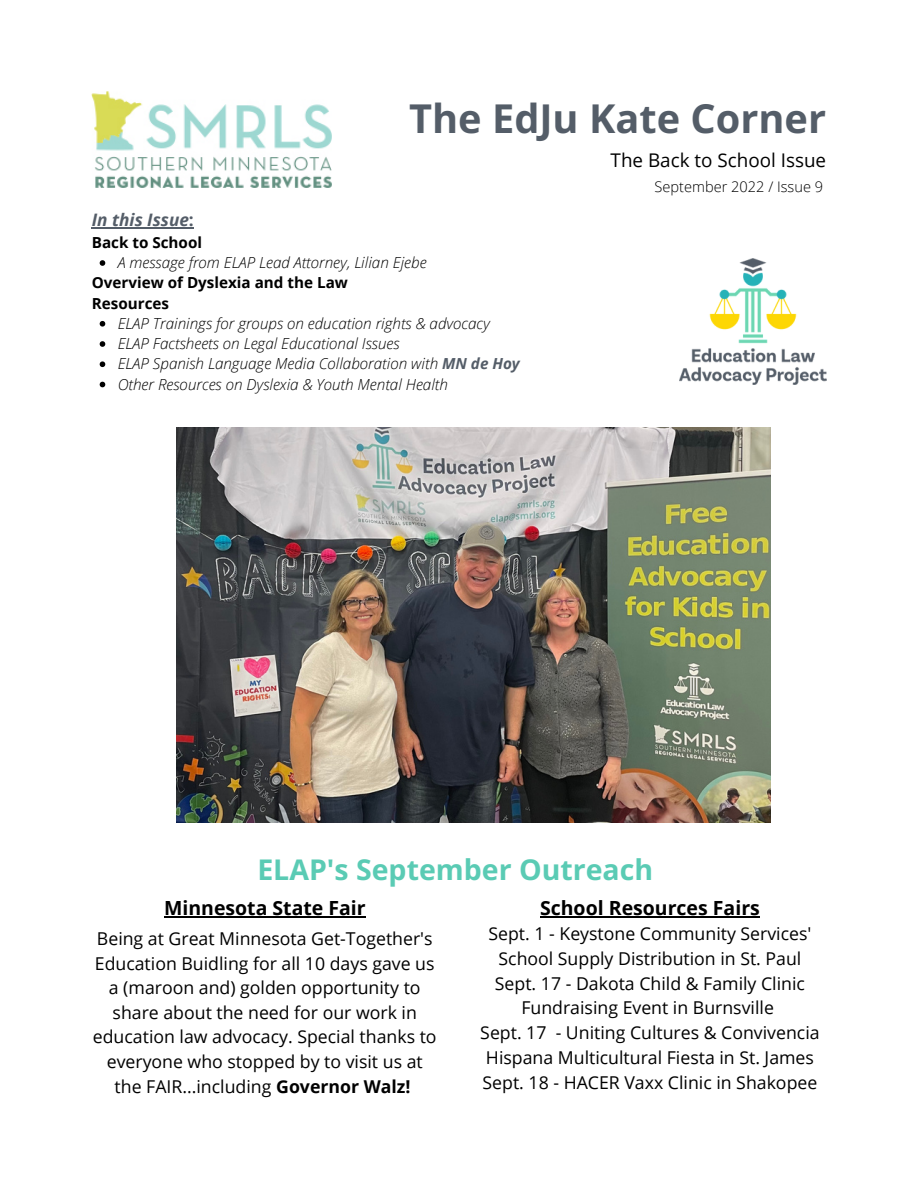
<style>
.page{position:relative;width:918px;height:1188px;background:#fff}
.page>*{position:absolute;margin:0;border:0;box-sizing:border-box;transform-origin:0 0}
.t1{font:700 39.75px "Open Sans";color:#545d68}
.t2{font:700 28.5px "Open Sans";color:#5acbb4}
.t3{font:700 19.5px "Open Sans";color:#000}
.t4{font:18.9px "Open Sans";color:#000}
.t5{font:17.7px/24.8px "Open Sans";color:#000;text-align:center}
.t6{font:italic 700 17.25px "Open Sans";color:#545d68}
.t7{font:italic 300 15.3px/20.2px "Open Sans";color:#000}
.t8{font:700 15.3px/20.2px "Open Sans";color:#000}
.t9{font:300 14.55px "Open Sans";color:#000}
.s1{font-style:normal}
.s2{font-weight:700;color:#545d68}
.s3{font-weight:700}
</style>
<div class="page">
<img style="left:92px;top:92px;width:239px;height:95px">
<img style="left:679px;top:258px;width:148px;height:126px">
<img style="left:177px;top:427px;width:594px;height:395px">
<hr style="left:540px;top:916px;width:220px;height:2px;background:#000">
<svg style="left:100px;top:260px;width:5px;height:6px"></svg>
<svg style="left:100px;top:321px;width:5px;height:6px"></svg>
<svg style="left:100px;top:341px;width:5px;height:6px"></svg>
<svg style="left:100px;top:361px;width:5px;height:6px"></svg>
<svg style="left:100px;top:382px;width:5px;height:5px"></svg>
<hr style="left:92px;top:228px;width:97px;height:1px;background:#545d68">
<hr style="left:164px;top:916px;width:202px;height:2px;background:#000">
<h1 class="t1" style="left:409px;top:90px;width:419px">The EdJu Kate Corner</h1>
<p class="t4" style="left:611px;top:146px;width:217px">The Back to School Issue</p>
<p class="t6" style="left:92px;top:208px;width:104px">In this Issue<span class="s1">:</span></p>
<p class="t8" style="left:92px;top:232px;width:112px">Back to School</p>
<p class="t8" style="left:92px;top:272px;width:258px">Overview of Dyslexia and the Law<br>Resources</p>
<p class="t7" style="left:118px;top:252px;width:310px">A message from ELAP Lead Attorney, Lilian Ejebe</p>
<p class="t7" style="left:118px;top:313px;width:404px">ELAP Trainings for groups on education rights &amp; advocacy ELAP Factsheets on Legal Educational Issues<br>ELAP Spanish Language Media Collaboration with <span class="s2">MN de Hoy </span>Other Resources on Dyslexia &amp; Youth Mental Health</p>
<p class="t9" style="left:655px;top:177px;width:170px">September 2022 / Issue 9</p>
<h2 class="t2" style="left:257px;top:849px;width:397px">ELAP's September Outreach</h2>
<p class="t3" style="left:164px;top:894px;width:203px">Minnesota State Fair</p>
<p class="t5" style="left:93px;top:926px;width:345px">Being at Great Minnesota Get-Together's Education Buidling for all 10 days gave us a (maroon and) golden opportunity to share about the need for our work in education law advocacy. Special thanks to everyone who stopped by to visit us at the FAIR...including <span class="s3">Governor Walz!</span></p>
<p class="t3" style="left:540px;top:894px;width:221px">School Resources Fairs</p>
<p class="t5" style="left:480px;top:921px;width:341px">Sept. 1 - Keystone Community Services' School Supply Distribution in St. Paul Sept. 17 - Dakota Child &amp; Family Clinic Fundraising Event in Burnsville<br>Sept. 17 - Uniting Cultures &amp; Convivencia Hispana Multicultural Fiesta in St. James Sept. 18 - HACER Vaxx Clinic in Shakopee</p>
</div>
